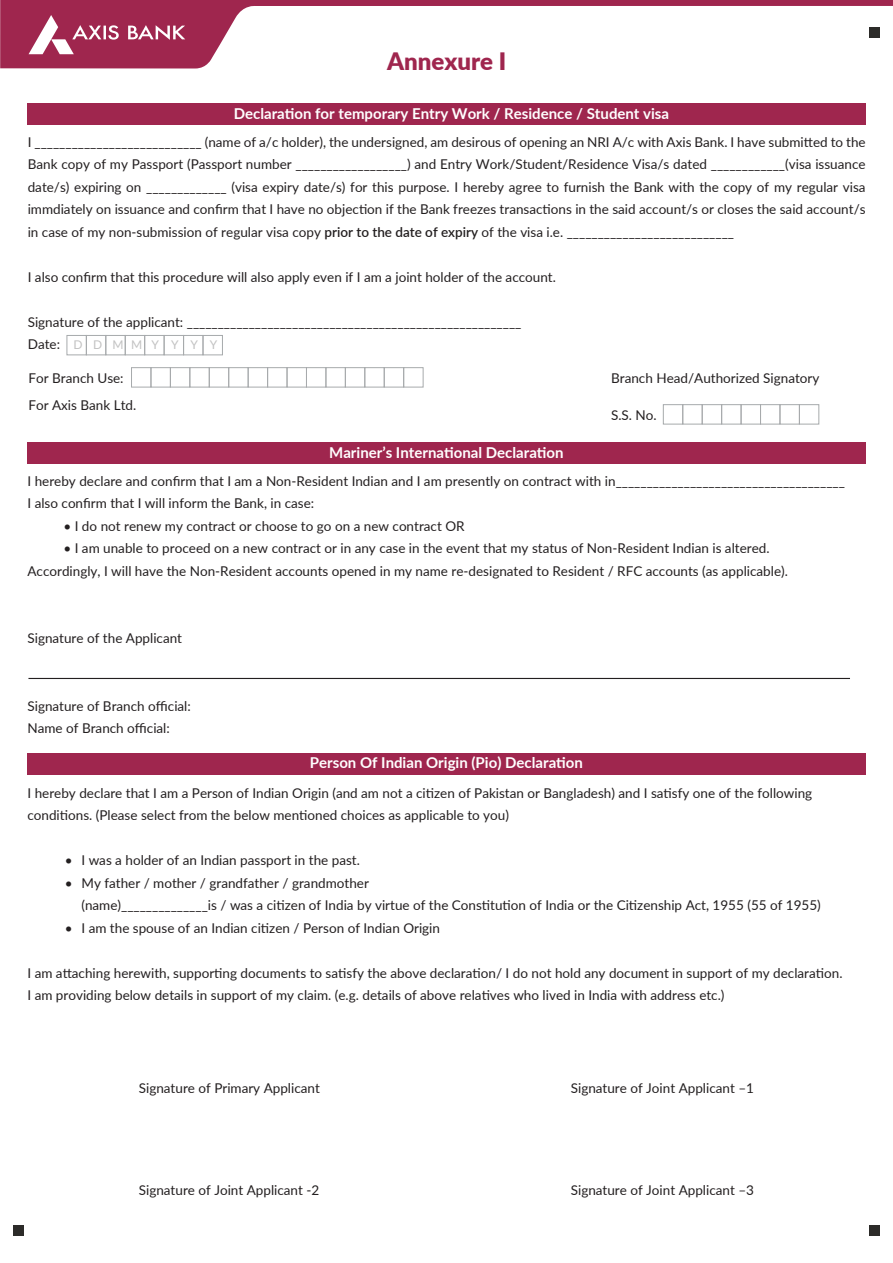
<style>
.page{position:relative;width:893px;height:1263px;background:#fff}
.page>*{position:absolute;margin:0;border:0;box-sizing:border-box;transform-origin:0 0}
.t1{font:900 24px "Lato";color:#9f264e}
.t2{font:700 15px "Lato";color:#fff}
.t3{font:13.5px/22.5px "Lato";color:#231f20}
.t4{font:12px "Lato";letter-spacing:.82em;color:#c2c2c2}
.s1{font-weight:600}
</style>
<div class="page">
<div style="left:27px;top:103px;width:839px;height:21px;background:#9f264e"></div>
<div style="left:13px;top:1225px;width:11px;height:10px;background:#2c2b29"></div>
<div style="left:869px;top:1225px;width:11px;height:10px;background:#2c2b29"></div>
<svg style="left:0;top:0;width:893px;height:69px"></svg>
<svg style="left:29px;top:15px;width:90px;height:39px"></svg>
<svg style="left:128px;top:25px;width:57px;height:15px"></svg>
<div style="left:27px;top:442px;width:839px;height:22px;background:#9f264e"></div>
<hr style="left:28px;top:678px;width:822px;height:1px;background:#231f20">
<div style="left:27px;top:753px;width:839px;height:21px;background:#9f264e"></div>
<div style="left:67px;top:335px;width:20px;height:20px;border:1px solid #a7aaac"></div>
<div style="left:86px;top:335px;width:20px;height:20px;border:1px solid #a7aaac"></div>
<div style="left:105px;top:335px;width:21px;height:20px;border:1px solid #a7aaac"></div>
<div style="left:125px;top:335px;width:20px;height:20px;border:1px solid #a7aaac"></div>
<div style="left:144px;top:335px;width:21px;height:20px;border:1px solid #a7aaac"></div>
<div style="left:164px;top:335px;width:20px;height:20px;border:1px solid #a7aaac"></div>
<div style="left:183px;top:335px;width:20px;height:20px;border:1px solid #a7aaac"></div>
<div style="left:203px;top:335px;width:20px;height:20px;border:1px solid #a7aaac"></div>
<div style="left:306px;top:367px;width:20px;height:20px;border:1px solid #a7aaac"></div>
<div style="left:287px;top:367px;width:20px;height:20px;border:1px solid #a7aaac"></div>
<div style="left:267px;top:367px;width:20px;height:20px;border:1px solid #a7aaac"></div>
<div style="left:248px;top:367px;width:20px;height:20px;border:1px solid #a7aaac"></div>
<div style="left:228px;top:367px;width:21px;height:20px;border:1px solid #a7aaac"></div>
<div style="left:209px;top:367px;width:20px;height:20px;border:1px solid #a7aaac"></div>
<div style="left:189px;top:367px;width:21px;height:20px;border:1px solid #a7aaac"></div>
<div style="left:170px;top:367px;width:20px;height:20px;border:1px solid #a7aaac"></div>
<div style="left:151px;top:367px;width:20px;height:20px;border:1px solid #a7aaac"></div>
<div style="left:131px;top:367px;width:20px;height:20px;border:1px solid #a7aaac"></div>
<div style="left:326px;top:367px;width:20px;height:20px;border:1px solid #a7aaac"></div>
<div style="left:345px;top:367px;width:20px;height:20px;border:1px solid #a7aaac"></div>
<div style="left:364px;top:367px;width:21px;height:20px;border:1px solid #a7aaac"></div>
<div style="left:384px;top:367px;width:20px;height:20px;border:1px solid #a7aaac"></div>
<div style="left:403px;top:367px;width:20px;height:20px;border:1px solid #a7aaac"></div>
<div style="left:741px;top:404px;width:20px;height:20px;border:1px solid #a7aaac"></div>
<div style="left:721px;top:404px;width:20px;height:20px;border:1px solid #a7aaac"></div>
<div style="left:702px;top:404px;width:20px;height:20px;border:1px solid #a7aaac"></div>
<div style="left:682px;top:404px;width:21px;height:20px;border:1px solid #a7aaac"></div>
<div style="left:663px;top:404px;width:20px;height:20px;border:1px solid #a7aaac"></div>
<div style="left:760px;top:404px;width:20px;height:20px;border:1px solid #a7aaac"></div>
<div style="left:780px;top:404px;width:20px;height:20px;border:1px solid #a7aaac"></div>
<div style="left:799px;top:404px;width:20px;height:20px;border:1px solid #a7aaac"></div>
<h1 class="t1" style="left:387px;top:43px;width:121px">Annexure I</h1>
<p class="t2" style="left:234px;top:102px;width:437px">Declaration for temporary Entry Work / Residence / Student visa</p>
<p class="t3" style="left:28px;top:130px;width:839px;text-align:justify">I ___________________________ (name of a/c holder), the undersigned, am desirous of opening an NRI A/c with Axis Bank. I have submitted to the Bank copy of my Passport (Passport number __________________) and Entry Work/Student/Residence Visa/s dated ____________(visa issuance date/s) expiring on _____________ (visa expiry date/s) for this purpose. I hereby agree to furnish the Bank with the copy of my regular visa immdiately on issuance and confirm that I have no objection if the Bank freezes transactions in the said account/s or closes the said account/s in case of my non-submission of regular visa copy <span class="s1">prior to the date of expiry</span> of the visa i.e. ___________________________</p>
<p class="t3" style="left:28px;top:265px;width:530px">I also confirm that this procedure will also apply even if I am a joint holder of the account.</p>
<p class="t3" style="left:28px;top:310px;width:495px">Signature of the applicant: ______________________________________________________<br>Date:</p>
<p class="t4" style="left:74px;top:336px;width:145px">DDMMY Y Y Y</p>
<p class="t3" style="left:28px;top:363px;width:109px;line-height:27.5px">For Branch Use:<br>For Axis Bank Ltd.</p>
<p class="t3" style="left:611px;top:366px;width:210px">Branch Head/Authorized Signatory</p>
<p class="t3" style="left:611px;top:403px;width:47px">S.S. No.</p>
<p class="t2" style="left:329px;top:442px;width:236px">Mariner’s International Declaration</p>
<p class="t3" style="left:27px;top:469px;width:819px">I hereby declare and confirm that I am a Non-Resident Indian and I am presently on contract with in_____________________________________<br>I also confirm that I will inform the Bank, in case:</p>
<p class="t3" style="left:63px;top:514px;width:403px">• I do not renew my contract or choose to go on a new contract OR</p>
<p class="t3" style="left:27px;top:536px;width:762px;text-indent:36px">• I am unable to proceed on a new contract or in any case in the event that my status of Non-Resident Indian is altered.<br>Accordingly, I will have the Non-Resident accounts opened in my name re-designated to Resident / RFC accounts (as applicable).</p>
<p class="t3" style="left:27px;top:626px;width:156px">Signature of the Applicant</p>
<p class="t3" style="left:27px;top:694px;width:165px">Signature of Branch official:<br>Name of Branch official:</p>
<p class="t2" style="left:310px;top:751px;width:275px">Person Of Indian Origin (Pio) Declaration</p>
<p class="t3" style="left:27px;top:781px;width:786px">I hereby declare that I am a Person of Indian Origin (and am not a citizen of Pakistan or Bangladesh) and I satisfy one of the following conditions. (Please select from the below mentioned choices as applicable to you)</p>
<p class="t3" style="left:65px;top:849px;width:296px">• I was a holder of an Indian passport in the past.</p>
<p class="t3" style="left:81px;top:871px;width:741px;text-indent:-16px">• My father / mother / grandfather / grandmother<br>(name)______________is / was a citizen of India by virtue of the Constitution of India or the Citizenship Act, 1955 (55 of 1955)</p>
<p class="t3" style="left:65px;top:916px;width:377px">• I am the spouse of an Indian citizen / Person of Indian Origin</p>
<p class="t3" style="left:27px;top:961px;width:817px">I am attaching herewith, supporting documents to satisfy the above declaration/ I do not hold any document in support of my declaration.<br>I am providing below details in support of my claim. (e.g. details of above relatives who lived in India with address etc.)</p>
<p class="t3" style="left:139px;top:1077px;width:183px">Signature of Primary Applicant</p>
<p class="t3" style="left:571px;top:1077px;width:185px">Signature of Joint Applicant –1</p>
<p class="t3" style="left:139px;top:1179px;width:182px">Signature of Joint Applicant -2</p>
<p class="t3" style="left:571px;top:1179px;width:185px">Signature of Joint Applicant –3</p>
</div>
